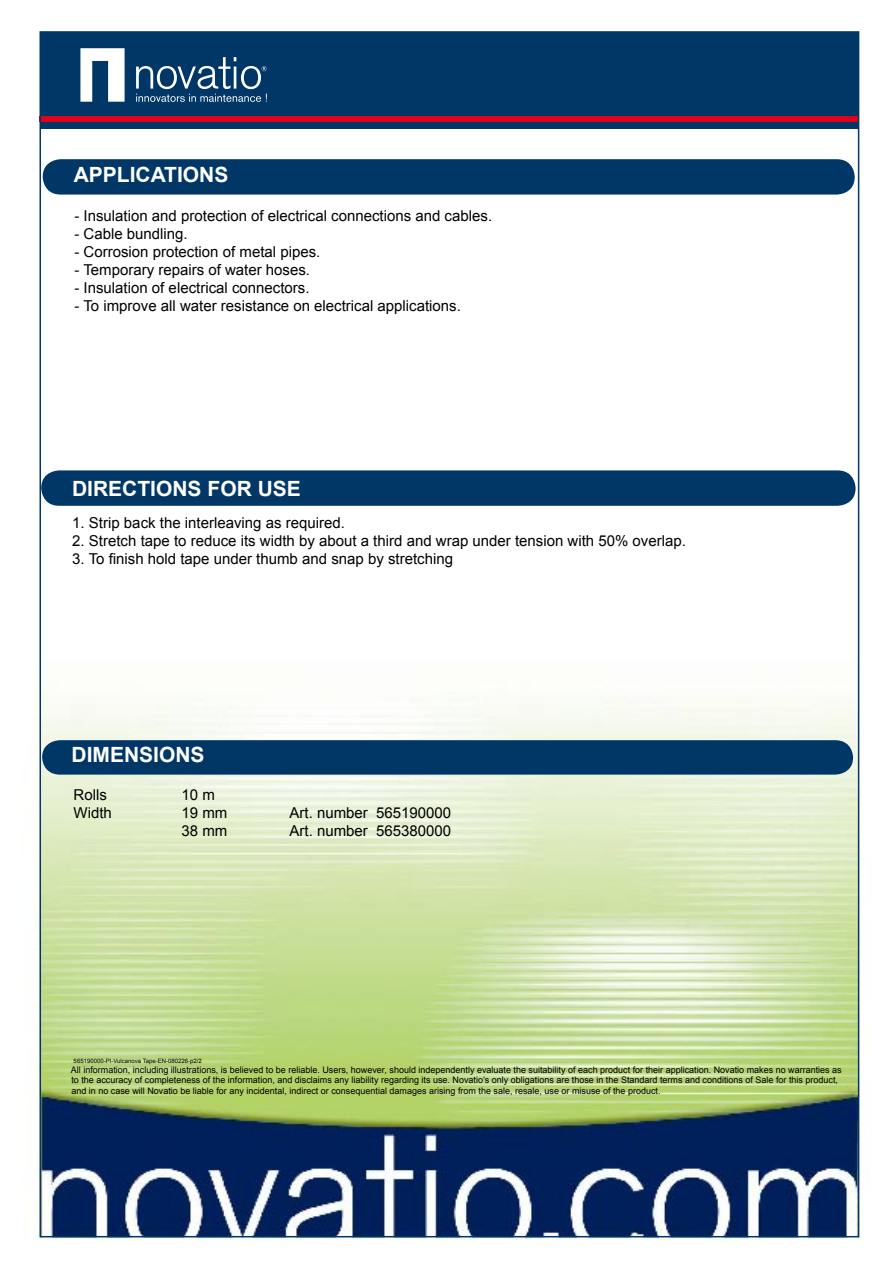
<style>
.page{position:relative;width:893px;height:1263px;background:#fff}
.page>*{position:absolute;margin:0;border:0;box-sizing:border-box;transform-origin:0 0}
.t1{font:700 21px "Arial";color:#fff}
.t2{font:15px "Arial";color:#000}
.t3{font:9px/10.8px "Arial";color:#000}
.t4{font:6px "Arial";color:#000}
</style>
<div class="page">
<img style="left:37px;top:31px;width:824px;height:1209px">
<div style="left:40px;top:32px;width:818px;height:97px;background:#003767"></div>
<svg style="left:80px;top:48px;width:45px;height:54px"></svg>
<svg style="left:136px;top:57px;width:131px;height:45px"></svg>
<div style="left:43px;top:159px;width:812px;height:36px;background:#003767;border-radius:18px"></div>
<div style="left:41px;top:470px;width:814px;height:36px;background:#003767;border-radius:18px"></div>
<div style="left:40px;top:117px;width:818px;height:5px;background:#e2001a"></div>
<div style="left:42px;top:740px;width:811px;height:35px;background:#003767"></div>
<h1 class="t1" style="left:74px;top:161px;width:156px">APPLICATIONS</h1>
<h2 class="t2" style="left:74px;top:205px;width:419px">- Insulation and protection of electrical connections and cables.</h2>
<h2 class="t2" style="left:74px;top:223px;width:115px">- Cable bundling.</h2>
<h2 class="t2" style="left:74px;top:241px;width:247px">- Corrosion protection of metal pipes.</h2>
<h2 class="t2" style="left:74px;top:259px;width:237px">- Temporary repairs of water hoses.</h2>
<h2 class="t2" style="left:74px;top:277px;width:237px">- Insulation of electrical connectors.</h2>
<h2 class="t2" style="left:74px;top:295px;width:388px">- To improve all water resistance on electrical applications.</h2>
<h1 class="t1" style="left:72px;top:475px;width:230px">DIRECTIONS FOR USE</h1>
<h2 class="t2" style="left:72px;top:513px;width:274px">1. Strip back the interleaving as required.</h2>
<h2 class="t2" style="left:72px;top:531px;width:615px">2. Stretch tape to reduce its width by about a third and wrap under tension with 50% overlap.</h2>
<h2 class="t2" style="left:72px;top:549px;width:382px">3. To finish hold tape under thumb and snap by stretching</h2>
<h1 class="t1" style="left:72px;top:741px;width:135px">DIMENSIONS</h1>
<h2 class="t2" style="left:74px;top:785px;width:35px">Rolls</h2>
<h2 class="t2" style="left:182px;top:785px;width:35px">10 m</h2>
<h2 class="t2" style="left:74px;top:803px;width:40px">Width</h2>
<h2 class="t2" style="left:182px;top:803px;width:47px">19 mm</h2>
<h2 class="t2" style="left:290px;top:803px;width:163px">Art. number 565190000</h2>
<h2 class="t2" style="left:182px;top:821px;width:47px">38 mm</h2>
<h2 class="t2" style="left:290px;top:821px;width:163px">Art. number 565380000</h2>
<p class="t4" style="left:74px;top:1057px;width:130px">565190000-PI-Vulcanova Tape-EN-080226-p2/2</p>
<p class="t3" style="left:71px;top:1064px;width:772px">All information, including illustrations, is believed to be reliable. Users, however, should independently evaluate the suitability of each product for their application. Novatio makes no warranties as to the accuracy of completeness of the information, and disclaims any liability regarding its use. Novatio’s only obligations are those in the Standard terms and conditions of Sale for this product, and in no case will Novatio be liable for any incidental, indirect or consequential damages arising from the sale, resale, use or misuse of the product.</p>
</div>
